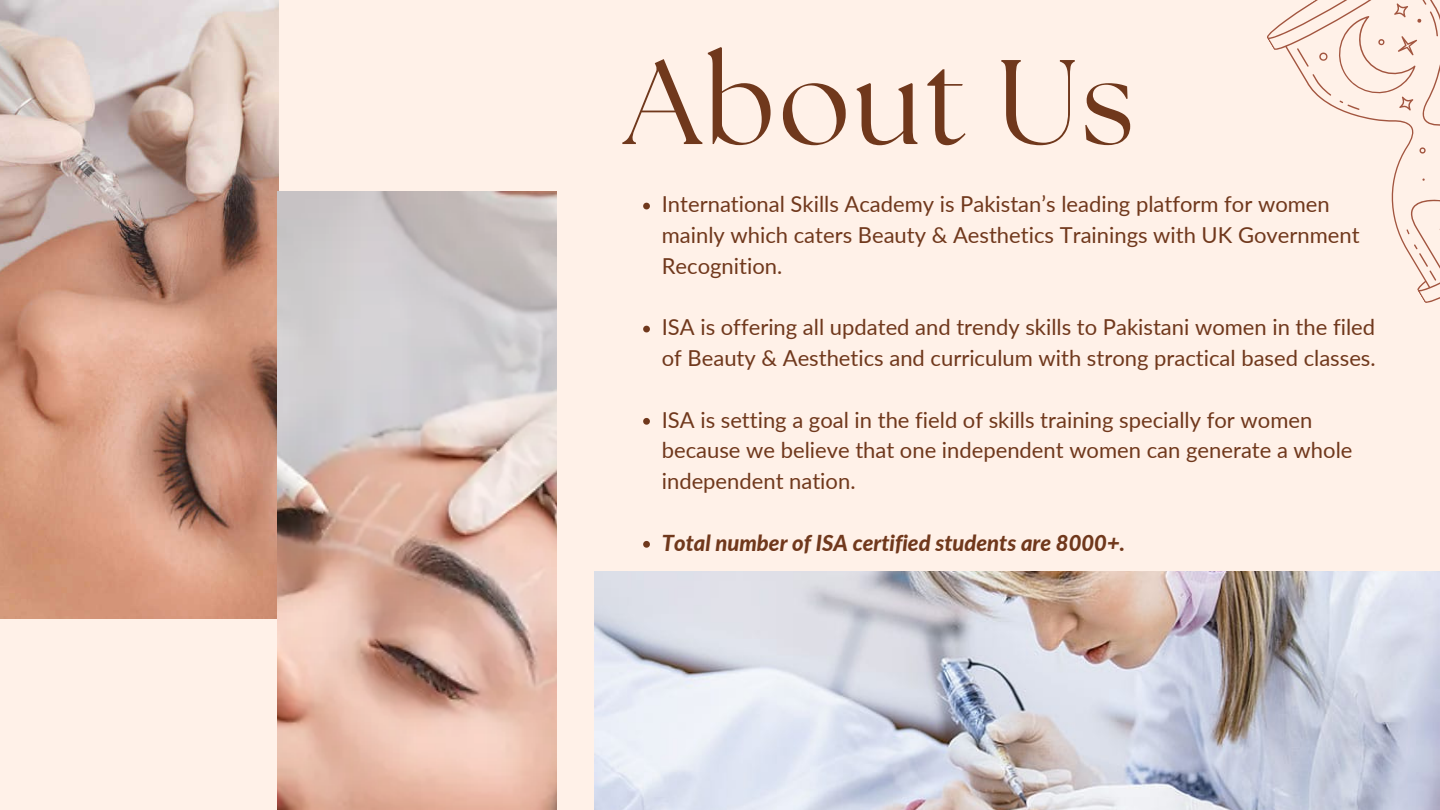
<style>
.page{position:relative;width:1440px;height:810px;background:#fff1e8}
.page>*{position:absolute;margin:0;border:0;box-sizing:border-box;transform-origin:0 0}
.t1{font:120px "The Seasons";letter-spacing:.025em;color:#70381c}
.t2{font:22px/30.8px "Lato";color:#70381c}
.t3{font:italic 800 22px "Lato";color:#70381c}
</style>
<div class="page">
<img style="left:0;top:0;width:278px;height:619px">
<img style="left:278px;top:191px;width:278px;height:619px">
<img style="left:595px;top:572px;width:845px;height:238px">
<svg style="left:1267px;top:0;width:173px;height:303px"></svg>
<svg style="left:643px;top:203px;width:7px;height:6px"></svg>
<svg style="left:643px;top:326px;width:7px;height:6px"></svg>
<svg style="left:643px;top:418px;width:7px;height:7px"></svg>
<svg style="left:643px;top:541px;width:7px;height:7px"></svg>
<h1 class="t1" style="left:624px;top:48px;width:512px">About Us</h1>
<p class="t2" style="left:662px;top:189px;width:699px">International Skills Academy is Pakistan’s leading platform for women mainly which caters Beauty &amp; Aesthetics Trainings with UK Government<br>Recognition.</p>
<p class="t2" style="left:662px;top:312px;width:715px">ISA is offering all updated and trendy skills to Pakistani women in the filed of Beauty &amp; Aesthetics and curriculum with strong practical based classes.</p>
<p class="t2" style="left:662px;top:404px;width:692px">ISA is setting a goal in the field of skills training specially for women because we believe that one independent women can generate a whole independent nation.</p>
<p class="t3" style="left:662px;top:529px;width:465px">Total number of ISA certified students are 8000+.</p>
</div>
